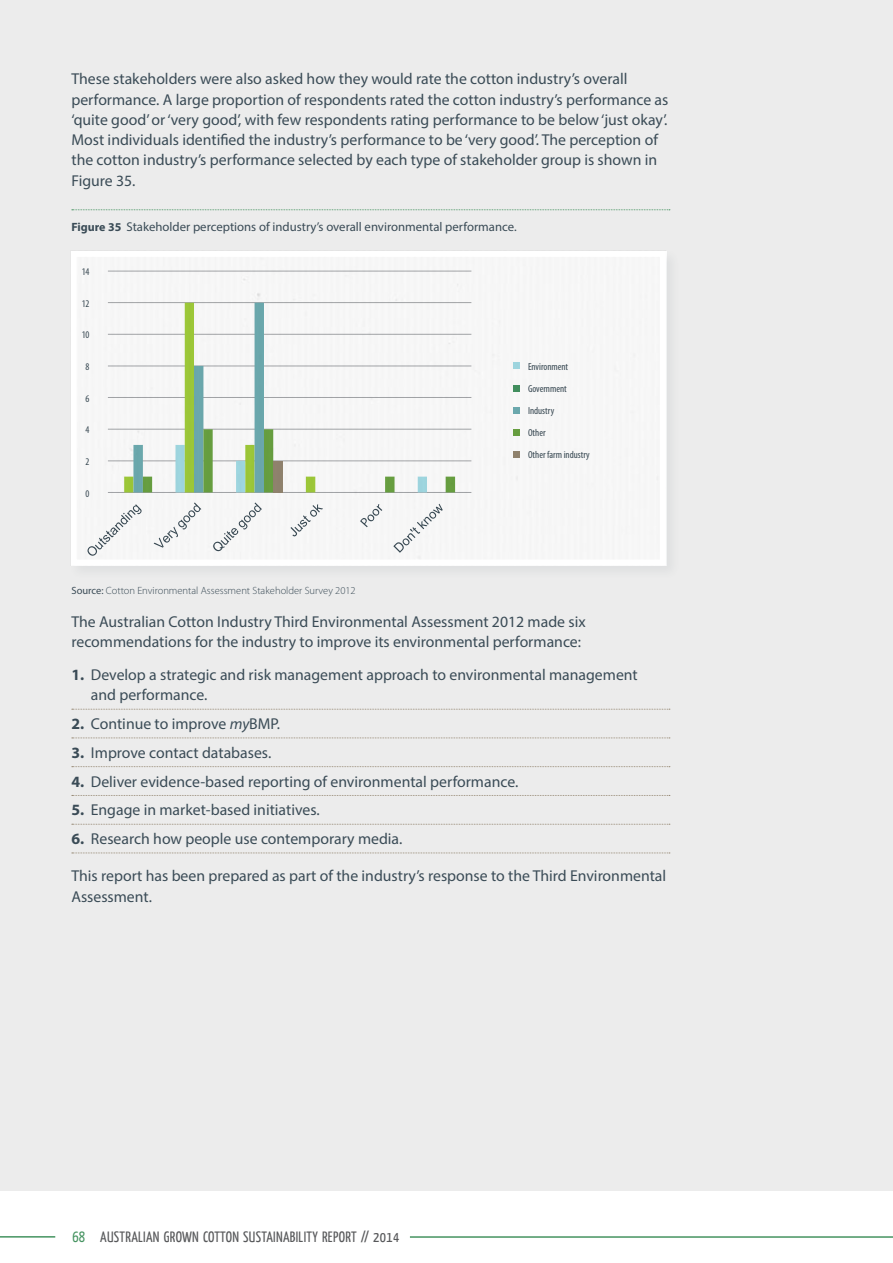
<style>
.page{position:relative;width:893px;height:1263px;background:#fff}
.page>*{position:absolute;margin:0;border:0;box-sizing:border-box;transform-origin:0 0}
.t1{font:15.75px/20.2px "Myriad Pro";color:#3a4b56}
.t2{font:15px "Yanone Kaffeesatz";letter-spacing:.02em;color:#58595b}
.t3{font:12.75px "Myriad Pro";color:#3a4b56}
.t4{font:300 10.5px "Myriad Pro";color:#3a4b56}
.t5{font:condensed 10.2px/22px "Myriad Pro";color:#3a4b55}
.s1{font-weight:700;font-size:12px}
.s2{font-weight:400}
.s3{font-weight:700}
.s4{font-style:italic}
.s5{color:#459360}
</style>
<div class="page">
<div style="left:0;top:0;width:893px;height:1191px;background:#ececec"></div>
<hr style="left:410px;top:1236px;width:483px;height:2px;background:#459360">
<hr style="left:0;top:1236px;width:55px;height:1px;background:#459360">
<svg style="left:72px;top:209px;width:598px;height:1px"></svg>
<svg style="left:72px;top:709px;width:598px;height:1px"></svg>
<svg style="left:72px;top:737px;width:598px;height:1px"></svg>
<svg style="left:72px;top:766px;width:598px;height:1px"></svg>
<svg style="left:72px;top:795px;width:598px;height:1px"></svg>
<svg style="left:72px;top:824px;width:598px;height:1px"></svg>
<svg style="left:72px;top:852px;width:598px;height:1px"></svg>
<div style="left:68px;top:248px;width:613px;height:333px;background:#e7e8e8"></div>
<img style="left:78px;top:258px;width:581px;height:301px">
<div style="left:71px;top:251px;width:595px;height:315px;border:6px solid #fff"></div>
<p class="t1" style="left:71px;top:69px;width:598px">These stakeholders were also asked how they would rate the cotton industry’s overall performance. A large proportion of respondents rated the cotton industry’s performance as ‘quite good’ or ‘very good’, with few respondents rating performance to be below ‘just okay’.<br>Most individuals identified the industry’s performance to be ‘very good’. The perception of the cotton industry’s performance selected by each type of stakeholder group is shown in Figure 35.</p>
<p class="t3" style="left:71px;top:219px;width:447px"><span class="s1">Figure 35</span> Stakeholder perceptions of industry’s overall environmental performance.</p>
<p class="t5" style="left:82px;top:261px;width:9px">14</p>
<p class="t5" style="left:82px;top:292px;width:9px">12</p>
<p class="t5" style="left:82px;top:324px;width:9px">10</p>
<p class="t5" style="left:86px;top:355px;width:5px">8</p>
<p class="t5" style="left:86px;top:387px;width:5px">6</p>
<p class="t5" style="left:86px;top:419px;width:5px">4</p>
<p class="t5" style="left:86px;top:450px;width:5px">2</p>
<p class="t5" style="left:86px;top:482px;width:5px">0</p>
<p class="t5" style="left:528px;top:355px;width:63px">Environment<br>Government<br>Industry<br>Other<br>Other farm industry</p>
<p class="t4" style="left:71px;top:584px;width:286px"><span class="s2">Source:</span> Cotton Environmental Assessment Stakeholder Survey 2012</p>
<p class="t1" style="left:71px;top:611px;width:516px">The Australian Cotton Industry Third Environmental Assessment 2012 made six recommendations for the industry to improve its environmental performance:</p>
<p class="t1" style="left:91px;top:664px;width:548px;text-indent:-19px"><span class="s3">1.</span> Develop a strategic and risk management approach to environmental management and performance.</p>
<p class="t1" style="left:71px;top:713px;width:210px"><span class="s3">2.</span> Continue to improve <span class="s4">my</span>BMP.</p>
<p class="t1" style="left:71px;top:742px;width:201px"><span class="s3">3.</span> Improve contact databases.</p>
<p class="t1" style="left:71px;top:771px;width:448px"><span class="s3">4.</span> Deliver evidence-based reporting of environmental performance.</p>
<p class="t1" style="left:71px;top:800px;width:250px"><span class="s3">5.</span> Engage in market-based initiatives.</p>
<p class="t1" style="left:71px;top:828px;width:333px"><span class="s3">6.</span> Research how people use contemporary media.</p>
<p class="t1" style="left:71px;top:866px;width:596px">This report has been prepared as part of the industry’s response to the Third Environmental<br>Assessment.</p>
<p class="t2" style="left:73px;top:1227px;width:328px"><span class="s5">68</span> AUSTRALIAN GROWN COTTON SUSTAINABILITY REPORT // 2014</p>
</div>
